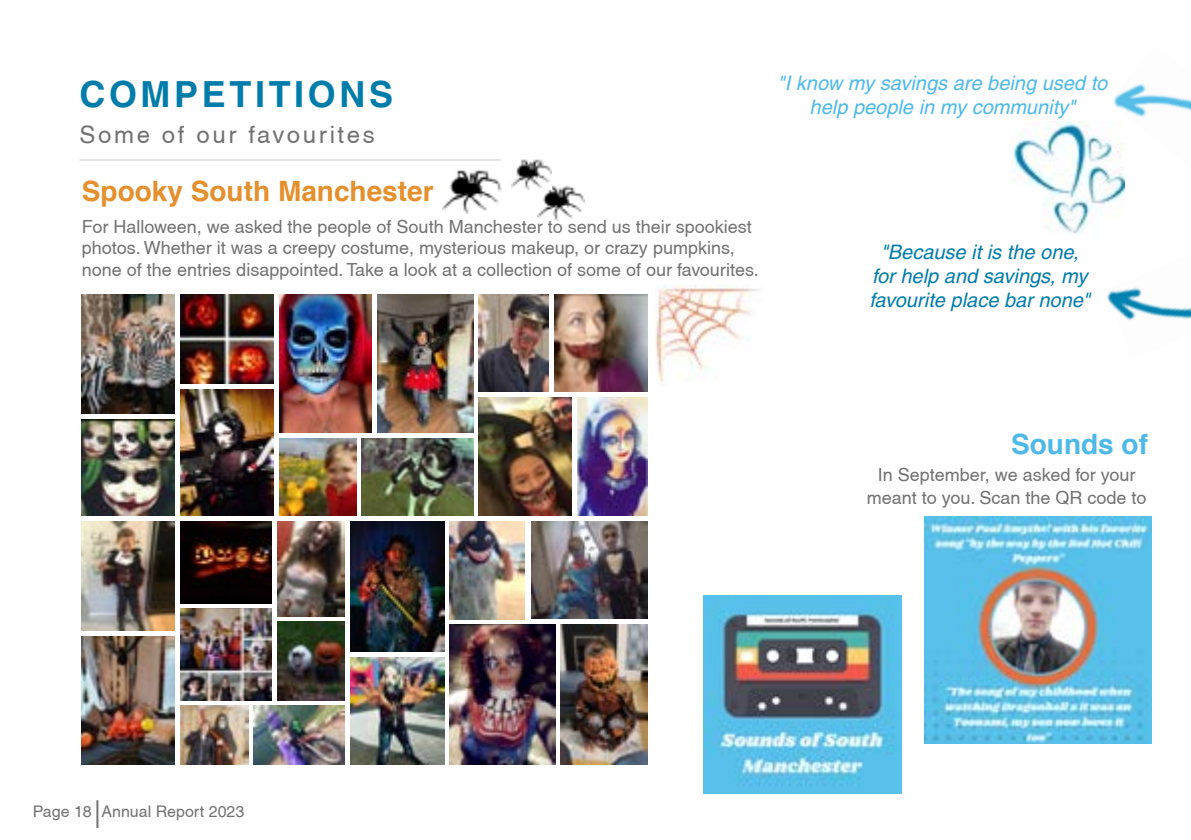
<style>
.page{position:relative;width:1191px;height:840px;background:#fff}
.page>*{position:absolute;margin:0;border:0;box-sizing:border-box;transform-origin:0 0}
.t1{font:700 36px "Helvetica CE";letter-spacing:.1em;color:#007cab}
.t2{font:700 28px "Helvetica";color:#e58f2d}
.t3{font:700 28px "Helvetica";color:#4cb9e8}
.t4{font:24px "Helvetica";letter-spacing:.11em;color:#727272}
.t5{font:italic 20px/24px "Helvetica CE";color:#007cab;text-align:center}
.t6{font:italic 20px/24px "Helvetica CE";color:#4cb9e8;text-align:center}
.t7{font:18px/21.6px "Helvetica";color:#727272}
.t8{font:16px "Helvetica";color:#727272}
</style>
<div class="page">
<img style="left:1011px;top:122px;width:113px;height:113px">
<img style="left:537px;top:185px;width:47px;height:35px">
<img style="left:655px;top:286px;width:104px;height:96px">
<hr style="left:79px;top:159px;width:422px;height:2px;background:#e3e3e3">
<img style="left:82px;top:295px;width:93px;height:118px">
<img style="left:180px;top:295px;width:93px;height:88px">
<img style="left:82px;top:419px;width:93px;height:96px">
<img style="left:180px;top:389px;width:93px;height:126px">
<img style="left:279px;top:295px;width:93px;height:137px">
<img style="left:279px;top:438px;width:77px;height:77px">
<img style="left:362px;top:438px;width:111px;height:77px">
<img style="left:378px;top:295px;width:95px;height:137px">
<img style="left:479px;top:397px;width:93px;height:118px">
<img style="left:479px;top:295px;width:70px;height:96px">
<img style="left:555px;top:295px;width:92px;height:96px">
<img style="left:577px;top:397px;width:70px;height:118px">
<img style="left:703px;top:595px;width:198px;height:198px">
<img style="left:924px;top:516px;width:227px;height:227px">
<img style="left:82px;top:521px;width:93px;height:109px">
<img style="left:82px;top:636px;width:93px;height:127px">
<img style="left:180px;top:521px;width:91px;height:81px">
<img style="left:180px;top:608px;width:91px;height:91px">
<img style="left:180px;top:705px;width:68px;height:58px">
<img style="left:254px;top:705px;width:91px;height:58px">
<img style="left:277px;top:521px;width:68px;height:94px">
<img style="left:277px;top:621px;width:68px;height:78px">
<img style="left:350px;top:521px;width:94px;height:130px">
<img style="left:350px;top:657px;width:94px;height:106px">
<img style="left:450px;top:521px;width:75px;height:97px">
<img style="left:450px;top:624px;width:105px;height:139px">
<img style="left:531px;top:521px;width:116px;height:97px">
<img style="left:561px;top:624px;width:86px;height:139px">
<img style="left:1109px;top:84px;width:82px;height:84px">
<img style="left:1107px;top:287px;width:84px;height:34px">
<img style="left:443px;top:170px;width:58px;height:43px">
<img style="left:511px;top:159px;width:40px;height:31px">
<hr style="left:96px;top:799px;width:2px;height:28px;background:#727272">
<h1 class="t1" style="left:79px;top:73px;width:315px">COMPETITIONS</h1>
<h3 class="t4" style="left:79px;top:121px;width:297px">Some of our favourites</h3>
<h2 class="t2" style="left:82px;top:168px;width:353px">Spooky South Manchester</h2>
<p class="t7" style="left:82px;top:215px;width:678px">For Halloween, we asked the people of South Manchester to send us their spookiest photos. Whether it was a creepy costume, mysterious makeup, or crazy pumpkins, none of the entries disappointed. Take a look at a collection of some of our favourites.</p>
<p class="t6" style="left:777px;top:71px;width:331px">"I know my savings are being used to help people in my community"</p>
<p class="t5" style="left:869px;top:240px;width:222px">"Because it is the one, for help and savings, my favourite place bar none"</p>
<h2 class="t3" style="left:1011px;top:421px;width:138px">Sounds of</h2>
<p class="t7" style="left:866px;top:462px;width:281px;line-height:23.4px;text-align:center">In September, we asked for your meant to you. Scan the QR code to</p>
<p class="t8" style="left:33px;top:801px;width:213px">Page 18 Annual Report 2023</p>
</div>
